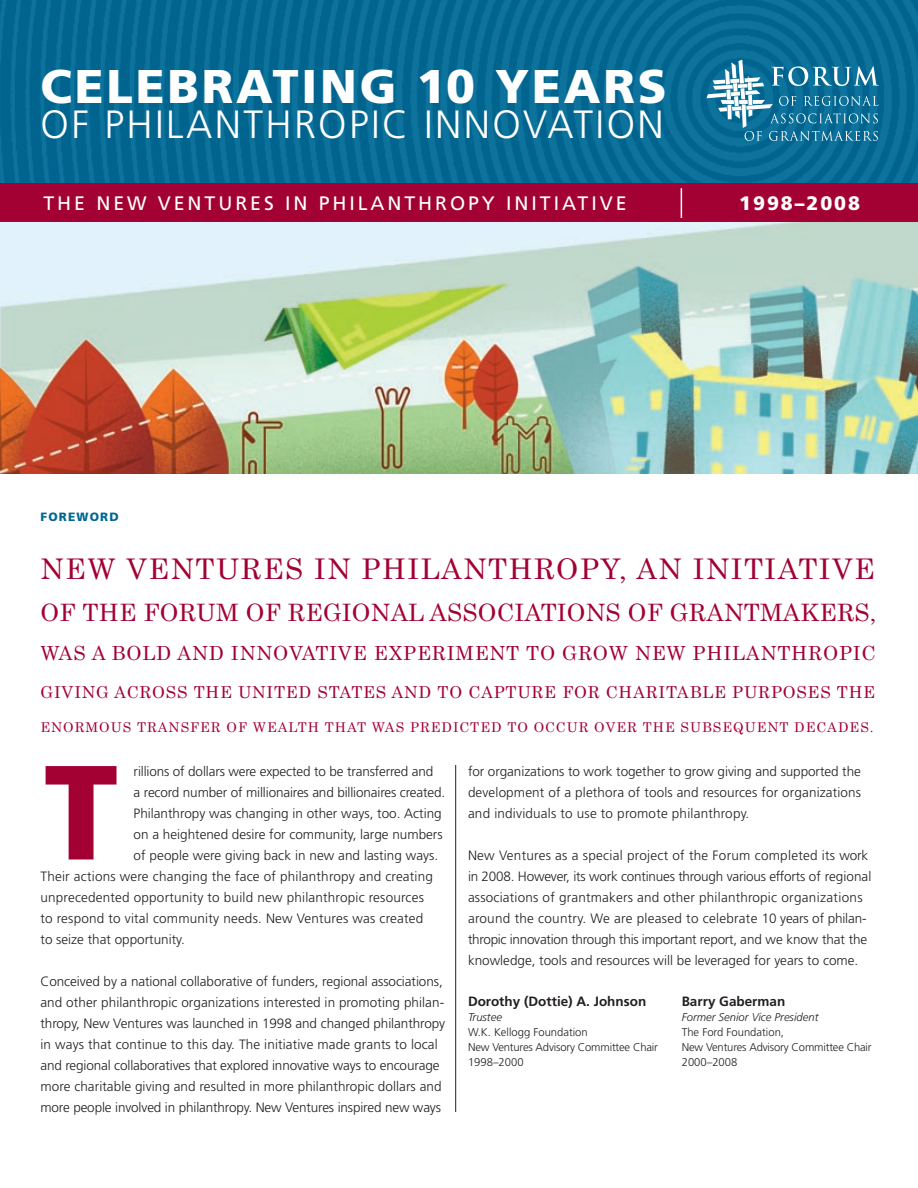
<style>
.page{position:relative;width:918px;height:1188px;background:#fff}
.page>*{position:absolute;margin:0;border:0;box-sizing:border-box;transform-origin:0 0}
.t1{font:900 133.8px "Frutiger";color:#a30134}
.t2{font:900 47.25px "Frutiger";letter-spacing:.06em;color:#fff}
.t3{font:300 39.3px "Frutiger";letter-spacing:.06em;color:#fff}
.t4{font:28.5px "Century Schoolbook";letter-spacing:.055em;color:#a30134}
.t5{font:24px "Century Schoolbook";letter-spacing:.01em;color:#a30134}
.t6{font:19.5px "Century Schoolbook";letter-spacing:.04em;color:#a30134}
.t7{font:19.5px "Frutiger";letter-spacing:.15em;color:#fff}
.t8{font:900 19.5px "Frutiger";letter-spacing:.1em;color:#fff}
.t9{font:16.5px "Century Schoolbook";letter-spacing:.05em;color:#a30134}
.t10{font:300 13.5px/21px "Frutiger";color:#231f20}
.t11{font:13.5px "Century Schoolbook";letter-spacing:.075em;color:#a30134}
.t12{font:700 13.5px "Frutiger";color:#231f20}
.t13{font:900 12px "Frutiger";letter-spacing:.1em;color:#006893}
.t14{font:300 11.25px/15px "Frutiger";letter-spacing:-.015em;color:#231f20}
.t15{font:italic 300 11.25px "Frutiger";color:#231f20}
</style>
<div class="page">
<img style="left:0;top:0;width:918px;height:183px">
<div style="left:0;top:183px;width:918px;height:40px;background:#a30134"></div>
<img style="left:0;top:222px;width:918px;height:252px">
<hr style="left:681px;top:188px;width:1px;height:30px;background:#fff">
<svg style="left:707px;top:60px;width:172px;height:81px;background:#3487a9"></svg>
<hr style="left:455px;top:765px;width:1px;height:347px;background:#231f20">
<h2 class="t2" style="left:41px;top:58px;width:628px">CELEBRATING 10 YEARS</h2>
<h3 class="t3" style="left:41px;top:102px;width:625px">OF PHILANTHROPIC INNOVATION</h3>
<h3 class="t7" style="left:44px;top:192px;width:585px">THE NEW VENT URES IN PHILANT HROPY IN IT IAT IVE</h3>
<h3 class="t8" style="left:739px;top:192px;width:122px">1998–2008</h3>
<p class="t13" style="left:40px;top:510px;width:80px">FOREWORD</p>
<h3 class="t4" style="left:40px;top:551px;width:836px">NEW VENTURES IN PHILANTHROPY, AN INITIATIVE</h3>
<h3 class="t5" style="left:40px;top:597px;width:838px">OF THE FORUM OF REGIONAL ASSOCIATIONS OF GRANTMAKERS,</h3>
<h3 class="t6" style="left:40px;top:641px;width:837px">WAS A BOLD AND INNOVATIVE EXPERIMENT TO GROW NEW PHILANTHROPIC</h3>
<p class="t9" style="left:40px;top:681px;width:836px">GIVING ACROSS THE UNITED STATES AND TO CAPTURE FOR CHARITABLE PURPOSES THE</p>
<p class="t11" style="left:40px;top:719px;width:835px">ENORMOUS TRANSFER OF WEALTH THAT WAS PREDICTED TO OCCUR OVER THE SUBSEQUENT DECADES.</p>
<h1 class="t1" style="left:44px;top:732px;width:76px">T</h1>
<p class="t10" style="left:134px;top:760px;width:301px">rillions of dollars were expected to be transferred and</p>
<p class="t10" style="left:134px;top:781px;width:313px">a record number of millionaires and billionaires created.</p>
<p class="t10" style="left:134px;top:802px;width:310px">Philanthropy was changing in other ways, too. Acting</p>
<p class="t10" style="left:134px;top:823px;width:311px">on a heightened desire for community, large numbers</p>
<p class="t10" style="left:134px;top:844px;width:306px">of people were giving back in new and lasting ways.</p>
<p class="t10" style="left:41px;top:865px;width:394px">Their actions were changing the face of philanthropy and creating</p>
<p class="t10" style="left:41px;top:886px;width:385px">unprecedented opportunity to build new philanthropic resources</p>
<p class="t10" style="left:41px;top:907px;width:384px">to respond to vital community needs. New Ventures was created</p>
<p class="t10" style="left:41px;top:928px;width:146px">to seize that opportunity.</p>
<p class="t10" style="left:41px;top:970px;width:406px">Conceived by a national collaborative of funders, regional associations, and other philanthropic organizations interested in promoting philan&shy;thropy, New Ventures was launched in 1998 and changed philanthropy in ways that continue to this day. The initiative made grants to local and regional collaboratives that explored innovative ways to encourage more charitable giving and resulted in more philanthropic dollars and more people involved in philanthropy. New Ventures inspired new ways</p>
<p class="t10" style="left:468px;top:760px;width:395px;text-align:justify">for organizations to work together to grow giving and supported the development of a plethora of tools and resources for organizations and individuals to use to promote philanthropy.</p>
<p class="t10" style="left:468px;top:844px;width:405px">New Ventures as a special project of the Forum completed its work in 2008. However, its work continues through various efforts of regional associations of grantmakers and other philanthropic organizations around the country. We are pleased to celebrate 10 years of philan&shy;thropic innovation through this important report, and we know that the knowledge, tools and resources will be leveraged for years to come.</p>
<p class="t12" style="left:468px;top:993px;width:180px">Dorothy (Dottie) A. Johnson</p>
<p class="t15" style="left:468px;top:1010px;width:35px">Trustee</p>
<p class="t14" style="left:468px;top:1024px;width:191px">W.K. Kellogg Foundation<br>New Ventures Advisory Committee Chair<br>1998–2000</p>
<p class="t12" style="left:682px;top:993px;width:105px">Barry Gaberman</p>
<p class="t15" style="left:682px;top:1010px;width:138px">Former Senior Vice President</p>
<p class="t14" style="left:682px;top:1024px;width:191px">The Ford Foundation,<br>New Ventures Advisory Committee Chair<br>2000–2008</p>
</div>
